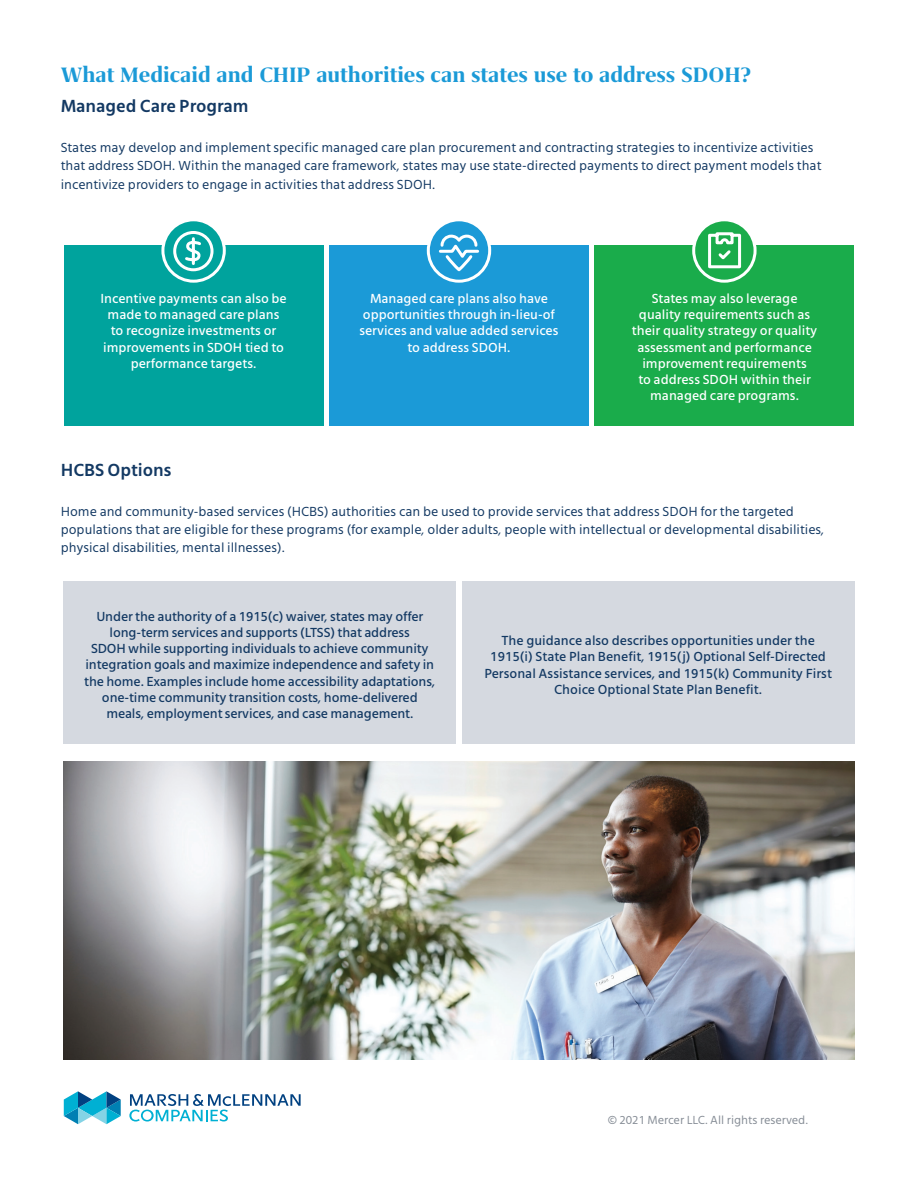
<style>
.page{position:relative;width:918px;height:1188px;background:#fff}
.page>*{position:absolute;margin:0;border:0;box-sizing:border-box;transform-origin:0 0}
.t1{font:700 24px "Grifo S";color:#1b9ad7}
.t2{font:600 18px "Mute";color:#133963}
.t3{font:13.5px/18.5px "Mute";color:#133963}
.t4{font:500 13.5px/16.2px "Mute";letter-spacing:-.01em;color:#133963;text-align:center}
.t5{font:500 13.5px/16.2px "Mute";color:#fff;text-align:center}
.t6{font:12px "Mute";color:#868d96}
</style>
<div class="page">
<svg style="left:129px;top:1094px;width:172px;height:28px"></svg>
<svg style="left:64px;top:1091px;width:57px;height:33px"></svg>
<div style="left:64px;top:581px;width:392px;height:163px;background:#d5d9e0"></div>
<div style="left:462px;top:581px;width:392px;height:163px;background:#d5d9e0"></div>
<img style="left:64px;top:762px;width:790px;height:297px">
<div style="left:64px;top:246px;width:259px;height:180px;background:#00a39d"></div>
<div style="left:329px;top:246px;width:260px;height:180px;background:#1b9ad7"></div>
<svg style="left:428px;top:220px;width:62px;height:61px"></svg>
<div style="left:427px;top:218px;width:64px;height:65px;border:3px solid #fff;border-radius:50%"></div>
<div style="left:595px;top:246px;width:259px;height:180px;background:#1aac4b"></div>
<svg style="left:163px;top:220px;width:61px;height:61px"></svg>
<div style="left:161px;top:218px;width:65px;height:65px;border:3px solid #fff;border-radius:50%"></div>
<svg style="left:694px;top:220px;width:61px;height:61px"></svg>
<div style="left:692px;top:218px;width:65px;height:65px;border:3px solid #fff;border-radius:50%"></div>
<svg style="left:172px;top:229px;width:43px;height:44px"></svg>
<svg style="left:437px;top:233px;width:44px;height:41px"></svg>
<svg style="left:707px;top:231px;width:36px;height:39px"></svg>
<h1 class="t1" style="left:61px;top:62px;width:692px">What Medicaid and CHIP authorities can states use to address SDOH?</h1>
<h2 class="t2" style="left:61px;top:95px;width:190px">Managed Care Program</h2>
<p class="t3" style="left:61px;top:138px;width:762px">States may develop and implement specific managed care plan procurement and contracting strategies to incentivize activities that address SDOH. Within the managed care framework, states may use state-directed payments to direct payment models that incentivize providers to engage in activities that address SDOH.</p>
<p class="t5" style="left:100px;top:290px;width:188px">Incentive payments can also be made to managed care plans to recognize investments or improvements in SDOH tied to performance targets.</p>
<p class="t5" style="left:359px;top:290px;width:201px">Managed care plans also have opportunities through in-lieu-of services and value added services to address SDOH.</p>
<p class="t5" style="left:632px;top:290px;width:187px">States may also leverage quality requirements such as their quality strategy or quality assessment and performance improvement requirements<br>to address SDOH within their managed care programs.</p>
<h2 class="t2" style="left:61px;top:458px;width:112px">HCBS Options</h2>
<p class="t3" style="left:61px;top:502px;width:765px">Home and community-based services (HCBS) authorities can be used to provide services that address SDOH for the targeted populations that are eligible for these programs (for example, older adults, people with intellectual or developmental disabilities, physical disabilities, mental illnesses).</p>
<p class="t4" style="left:84px;top:608px;width:353px">Under the authority of a 1915(c) waiver, states may offer long-term services and supports (LTSS) that address<br>SDOH while supporting individuals to achieve community integration goals and maximize independence and safety in the home. Examples include home accessibility adaptations, one-time community transition costs, home-delivered meals, employment services, and case management.</p>
<p class="t4" style="left:484px;top:632px;width:349px">The guidance also describes opportunities under the 1915(i) State Plan Benefit, 1915(j) Optional Self-Directed Personal Assistance services, and 1915(k) Community First Choice Optional State Plan Benefit.</p>
<p class="t6" style="left:608px;top:1113px;width:202px">© 2021 Mercer LLC. All rights reserved.</p>
</div>
